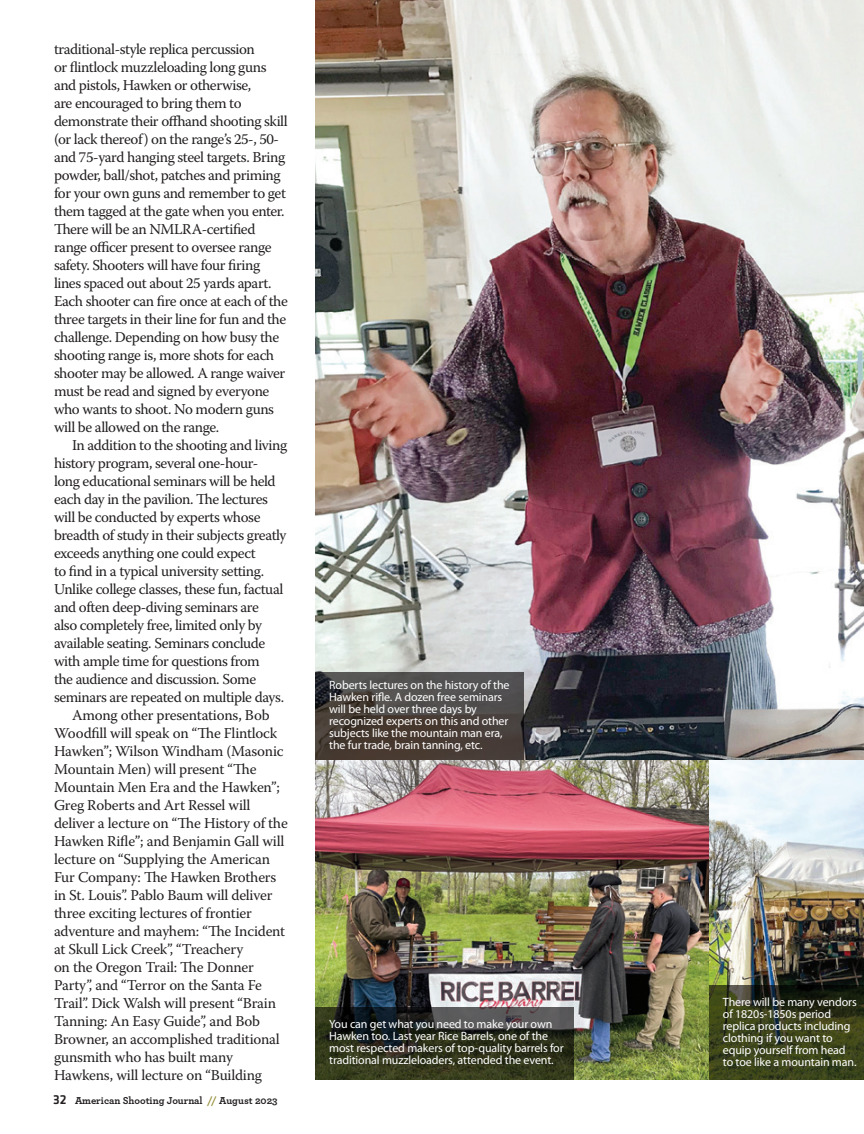
<style>
.page{position:relative;width:864px;height:1134px;background:#fff}
.page>*{position:absolute;margin:0;border:0;box-sizing:border-box;transform-origin:0 0}
.Body_Copy{font:15px/18px "Warnock Pro";letter-spacing:-.03em;color:#231f20}
.Photo_Caption{font:12px/12px "Myriad Pro";letter-spacing:-.01em;color:#fff}
.t1{font:700 10.5px "Archer";color:#231f20}
.s1{font-family:"Klavika";font-weight:500;font-size:13.5px}
.s2{color:#98903a}
</style>
<div class="page">
<img style="left:315px;top:760px;width:395px;height:320px">
<img style="left:710px;top:760px;width:154px;height:226px">
<img style="left:315px;top:0;width:549px;height:760px">
<svg style="left:315px;top:1008px;width:258px;height:72px;background:#313424"></svg>
<svg style="left:710px;top:986px;width:154px;height:94px;background:#353c1a"></svg>
<svg style="left:315px;top:673px;width:209px;height:87px;background:#49423d"></svg>
<p class="Body_Copy" style="left:54px;top:40px;width:235px">traditional-style replica percussion<br>or flintlock muzzleloading long guns and pistols, Hawken or otherwise,<br>are encouraged to bring them to demonstrate their offhand shooting skill (or lack thereof) on the range’s 25-, 50- and 75-yard hanging steel targets. Bring powder, ball/shot, patches and priming for your own guns and remember to get them tagged at the gate when you enter.<br>There will be an NMLRA-certified range officer present to oversee range safety. Shooters will have four firing lines spaced out about 25 yards apart.<br>Each shooter can fire once at each of the three targets in their line for fun and the challenge. Depending on how busy the shooting range is, more shots for each shooter may be allowed. A range waiver must be read and signed by everyone who wants to shoot. No modern guns will be allowed on the range.</p>
<p class="Body_Copy" style="left:54px;top:436px;width:235px;text-indent:18px">In addition to the shooting and living history program, several one-hour&shy;long educational seminars will be held each day in the pavilion. The lectures will be conducted by experts whose breadth of study in their subjects greatly exceeds anything one could expect<br>to find in a typical university setting.<br>Unlike college classes, these fun, factual and often deep-diving seminars are<br>also completely free, limited only by available seating. Seminars conclude with ample time for questions from<br>the audience and discussion. Some seminars are repeated on multiple days.</p>
<p class="Body_Copy" style="left:54px;top:706px;width:235px;text-indent:18px">Among other presentations, Bob Woodfill will speak on “The Flintlock Hawken”; Wilson Windham (Masonic Mountain Men) will present “The Mountain Men Era and the Hawken”; Greg Roberts and Art Ressel will deliver a lecture on “The History of the Hawken Rifle”; and Benjamin Gall will lecture on “Supplying the American Fur Company: The Hawken Brothers in St. Louis”. Pablo Baum will deliver three exciting lectures of frontier adventure and mayhem: “The Incident at Skull Lick Creek”, “Treachery<br>on the Oregon Trail: The Donner Party”, and “Terror on the Santa Fe Trail”. Dick Walsh will present “Brain Tanning: An Easy Guide”, and Bob Browner, an accomplished traditional gunsmith who has built many Hawkens, will lecture on “Building</p>
<p class="t1" style="left:53px;top:1092px;width:226px"><span class="s1">32</span> American Shooting Journal <span class="s2">//</span> August 2023</p>
<p class="Photo_Caption" style="left:329px;top:679px;width:182px">Roberts lectures on the history of the Hawken rifle. A dozen free seminars will be held over three days by recognized experts on this and other subjects like the mountain man era, the fur trade, brain tanning, etc.</p>
<p class="Photo_Caption" style="left:329px;top:1018px;width:236px">You can get what you need to make your own Hawken too. Last year Rice Barrels, one of the most respected makers of top-quality barrels for traditional muzzleloaders, attended the event.</p>
<p class="Photo_Caption" style="left:723px;top:996px;width:135px">There will be many vendors of 1820s-1850s period replica products including clothing if you want to equip yourself from head to toe like a mountain man.</p>
</div>
